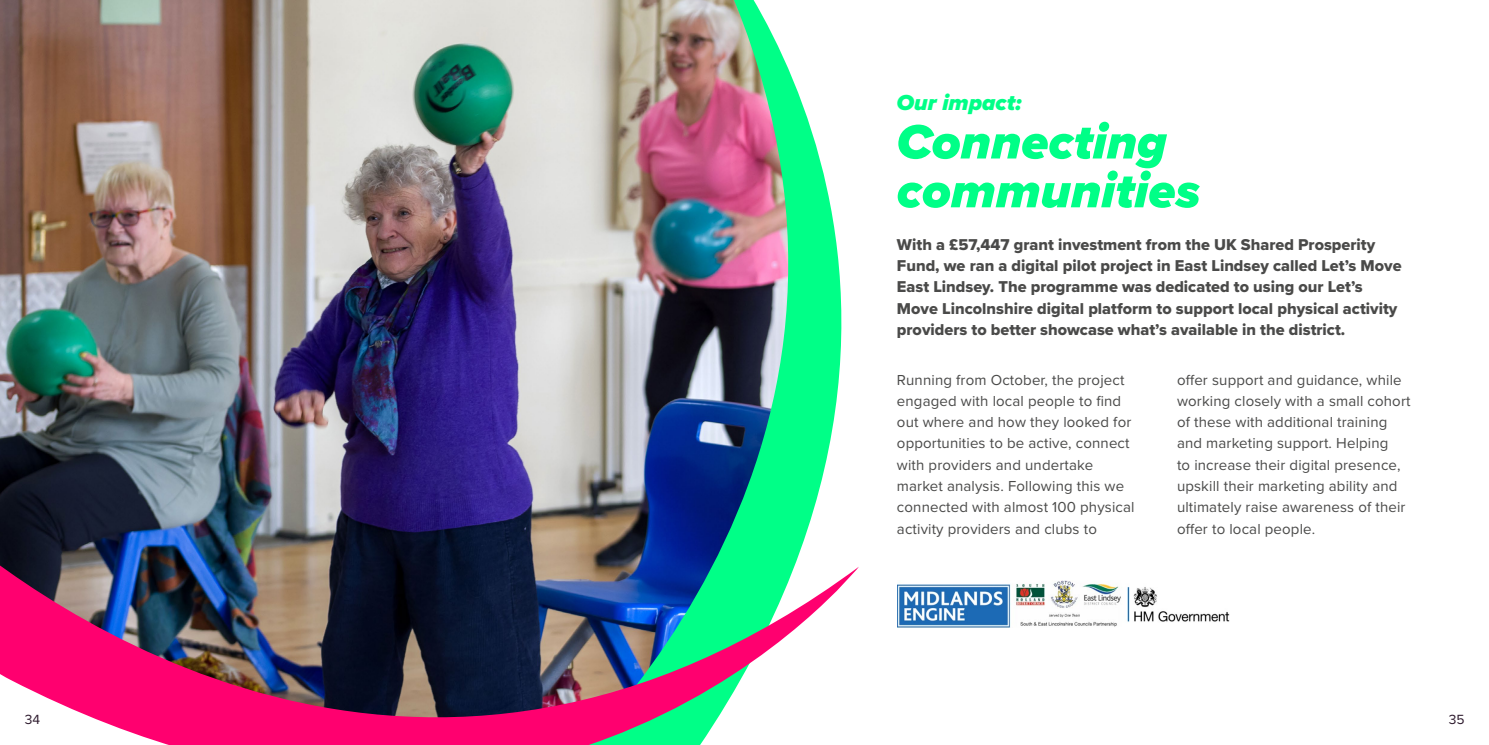
<style>
.page{position:relative;width:1489px;height:745px;background:#fff}
.page>*{position:absolute;margin:0;border:0;box-sizing:border-box;transform-origin:0 0}
.Main_heading_green{font:italic 900 50px/48.8px "Proxima Nova";color:#00ff87}
.Our_impact_green{font:italic 900 22.5px "Proxima Nova";color:#00ff87}
.Intro{font:16.25px/21.2px "Proxima Nova Extrabld";color:#4a4a49}
.Body{font:15px/21.2px "Proxima Nova";letter-spacing:.01em;color:#4a4a49}
.t1{font:13.75px "Proxima Nova";color:#2c192c}
</style>
<div class="page">
<img style="left:0;top:0;width:497px;height:504px">
<img style="left:497px;top:0;width:514px;height:628px">
<img style="left:0;top:504px;width:858px;height:240px">
<img style="left:897px;top:580px;width:332px;height:47px">
<p class="Our_impact_green" style="left:896px;top:85px;width:126px">Our impact:</p>
<p class="Main_heading_green" style="left:896px;top:117px;width:305px">Connecting communities</p>
<p class="Intro" style="left:896px;top:233px;width:506px">With a £57,447 grant investment from the UK Shared Prosperity Fund, we ran a digital pilot project in East Lindsey called Let’s Move East Lindsey. The programme was dedicated to using our Let’s Move Lincolnshire digital platform to support local physical activity providers to better showcase what’s available in the district.</p>
<p class="Body" style="left:896px;top:368px;width:239px">Running from October, the project engaged with local people to find out where and how they looked for opportunities to be active, connect with providers and undertake market analysis. Following this we connected with almost 100 physical activity providers and clubs to</p>
<p class="Body" style="left:1176px;top:368px;width:235px">offer support and guidance, while working closely with a small cohort of these with additional training and marketing support. Helping<br>to increase their digital presence, upskill their marketing ability and ultimately raise awareness of their offer to local people.</p>
<p class="t1" style="left:25px;top:708px;width:17px">34</p>
<p class="t1" style="left:1448px;top:708px;width:17px">35</p>
</div>
